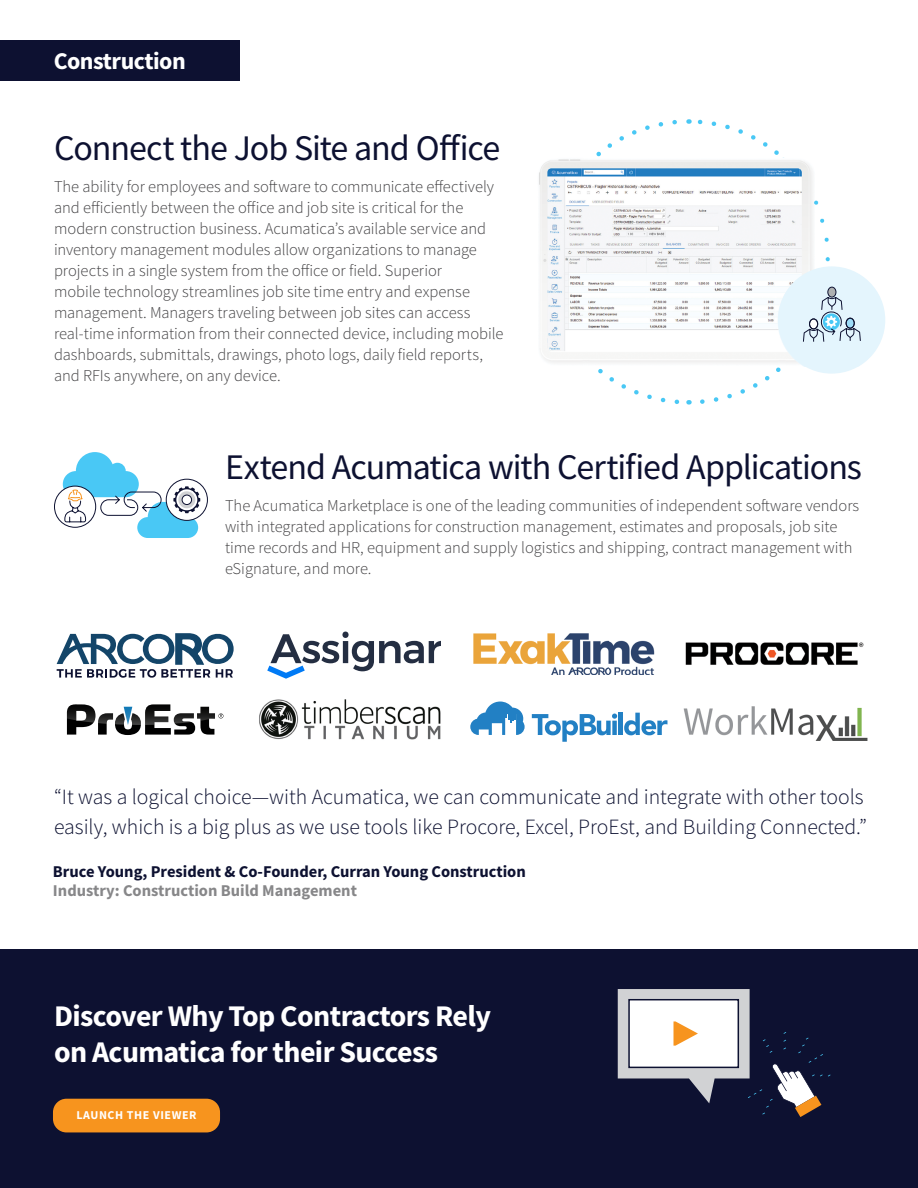
<style>
.page{position:relative;width:918px;height:1188px;background:#fff}
.page>*{position:absolute;margin:0;border:0;box-sizing:border-box;transform-origin:0 0}
.t1{font:36px "Source Sans Pro";letter-spacing:-.03em;color:#0d1131}
.t2{font:700 30px/36px "Source Sans Pro";letter-spacing:-.02em;color:#fff}
.t3{font:700 24px "Source Sans Pro";letter-spacing:-.02em;color:#fff}
.t4{font:300 21.75px/29.2px "Source Sans Pro";color:#0d1131}
.t5{font:300 16.5px/21px "Source Sans Pro";color:#414042}
.t6{font:700 16.5px "Source Sans Pro";color:#0d1131}
.t7{font:700 16.5px "Source Sans Pro";color:#878789}
.t8{font:700 12px "Source Sans Pro";letter-spacing:.05em;color:#fff}
</style>
<div class="page">
<div style="left:0;top:40px;width:239px;height:41px;background:#0d1131"></div>
<svg style="left:688px;top:119px;width:96px;height:39px"></svg>
<svg style="left:596px;top:120px;width:81px;height:37px"></svg>
<svg style="left:598px;top:369px;width:91px;height:36px"></svg>
<div style="left:0;top:950px;width:918px;height:238px;background:#0d1131"></div>
<svg style="left:618px;top:989px;width:213px;height:128px"></svg>
<div style="left:53px;top:1099px;width:167px;height:33px;background:#f7941e;border-radius:14px"></div>
<div style="left:54px;top:486px;width:42px;height:42px;border:1px solid #0d1131;border-radius:50%"></div>
<div style="left:166px;top:479px;width:42px;height:42px;border:1px solid #0d1131;border-radius:50%"></div>
<svg style="left:63px;top:452px;width:137px;height:86px"></svg>
<svg style="left:57px;top:633px;width:177px;height:45px"></svg>
<svg style="left:267px;top:632px;width:174px;height:46px"></svg>
<img style="left:473px;top:633px;width:182px;height:42px">
<img style="left:685px;top:642px;width:179px;height:23px">
<svg style="left:67px;top:704px;width:156px;height:31px"></svg>
<img style="left:259px;top:699px;width:182px;height:41px">
<img style="left:683px;top:706px;width:185px;height:35px">
<img style="left:539px;top:159px;width:346px;height:204px">
<div style="left:778px;top:266px;width:107px;height:108px;background:#e4f5fd;border-radius:50%"></div>
<svg style="left:697px;top:260px;width:164px;height:144px"></svg>
<svg style="left:470px;top:702px;width:55px;height:33px"></svg>
<svg style="left:532px;top:714px;width:85px;height:28px"></svg>
<hr style="left:619px;top:713px;width:4px;height:22px;background:#2280c4">
<svg style="left:624px;top:713px;width:43px;height:22px"></svg>
<h3 class="t3" style="left:54px;top:45px;width:134px">Construction</h3>
<h1 class="t1" style="left:54px;top:125px;width:448px">Connect the Job Site and Office</h1>
<p class="t5" style="left:54px;top:176px;width:451px">The ability for employees and software to communicate effectively and efficiently between the office and job site is critical for the modern construction business. Acumatica’s available service and inventory management modules allow organizations to manage projects in a single system from the office or field. Superior<br>mobile technology streamlines job site time entry and expense management. Managers traveling between job sites can access real-time information from their connected device, including mobile dashboards, submittals, drawings, photo logs, daily field reports, and RFIs anywhere, on any device.</p>
<h1 class="t1" style="left:225px;top:444px;width:639px">Extend Acumatica with Certified Applications</h1>
<p class="t5" style="left:225px;top:495px;width:636px">The Acumatica Marketplace is one of the leading communities of independent software vendors with integrated applications for construction management, estimates and proposals, job site time records and HR, equipment and supply logistics and shipping, contract management with eSignature, and more.</p>
<h3 class="t4" style="left:54px;top:783px;width:815px">“It was a logical choice—with Acumatica, we can communicate and integrate with other tools easily, which is a big plus as we use tools like Procore, Excel, ProEst, and Building Connected.”</h3>
<p class="t6" style="left:53px;top:860px;width:474px">Bruce Young, President &amp; Co-Founder, Curran Young Construction</p>
<p class="t7" style="left:53px;top:880px;width:306px">Industry: Construction Build Management</p>
<h2 class="t2" style="left:54px;top:998px;width:439px">Discover Why Top Contractors Rely on Acumatica for their Success</h2>
<p class="t8" style="left:76px;top:1107px;width:122px">LAUNCH THE VIEWER</p>
</div>
